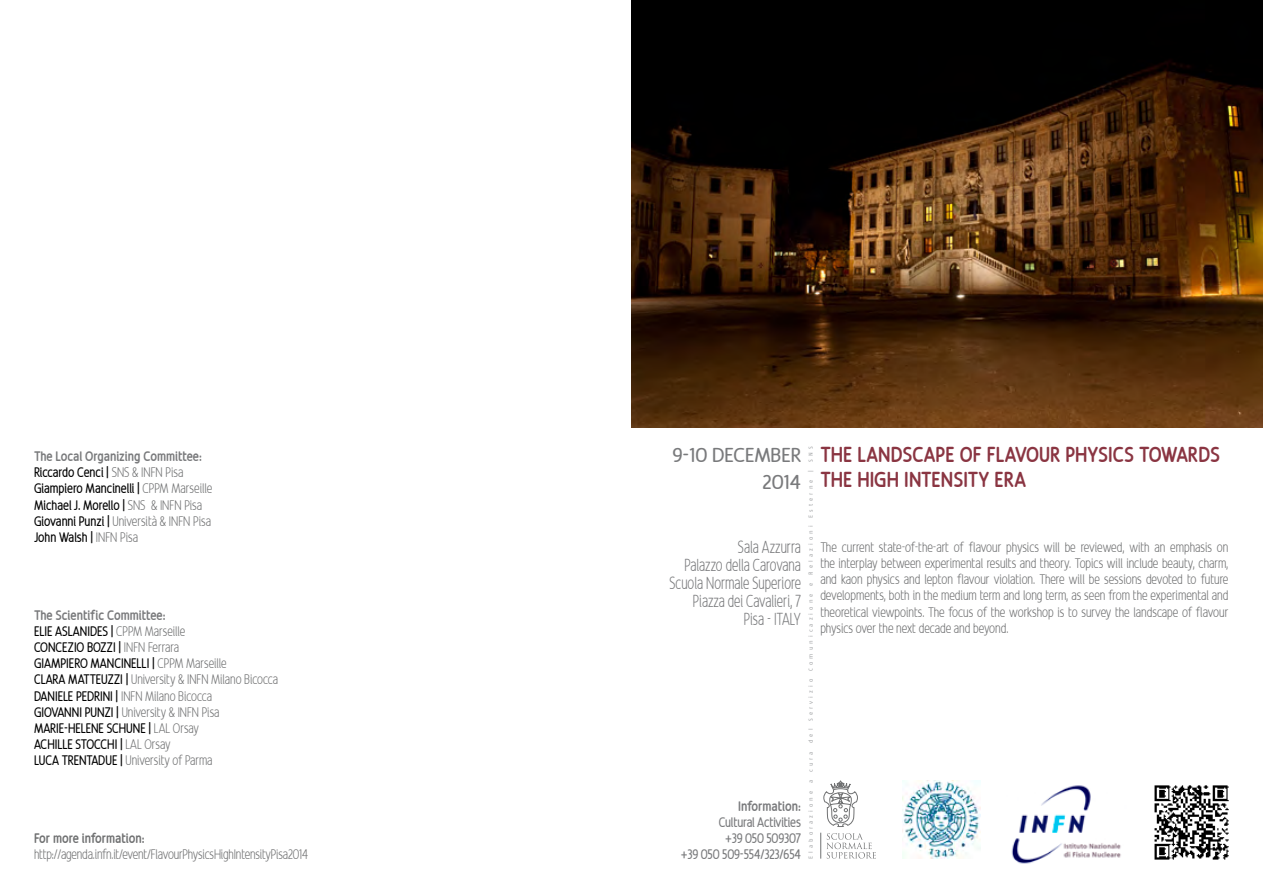
<style>
.page{position:relative;width:1263px;height:893px;background:#fff}
.page>*{position:absolute;margin:0;border:0;box-sizing:border-box;transform-origin:0 0}
.t1{font:700 21.15px/24.6px "Revalo Modern";color:#8a3542}
.t2{font:19.65px/27.5px "Revalo Modern";color:#797a7c;text-align:right;scale:1.19 1}
.t3{font:300 16.95px/18px "Revalo Modern";color:#797a7c;text-align:right;scale:.9 1}
.t4{font:300 13.5px/16.2px "Revalo Modern";letter-spacing:-.01em;color:#707172;text-align:justify}
.t5{font:13.5px/16.2px "Revalo Modern";color:#000}
.t6{font:13.5px/16.2px "Revalo Modern";letter-spacing:-.01em;color:#797a7c;text-align:right}
.t7{font:700 13.5px "Revalo Modern";color:#707172}
.t8{font:700 13.5px "Revalo Modern";color:#797a7c}
.t9{font:5.85px "Fago No";letter-spacing:.51em;color:#a4a6a8}
.s1{font-weight:700;color:#797a7c}
.s2{font-weight:300;color:#707172}
</style>
<div class="page">
<svg style="left:820px;top:833px;width:56px;height:26px"></svg>
<svg style="left:823px;top:781px;width:35px;height:46px"></svg>
<img style="left:902px;top:780px;width:78px;height:79px">
<img style="left:1011px;top:785px;width:110px;height:79px">
<img style="left:631px;top:0;width:632px;height:427px">
<img style="left:1154px;top:785px;width:74px;height:75px">
<p class="t5" style="left:34px;top:447px;width:180px"><span class="s1">The Local Organizing Committee:<br></span>Riccardo Cenci | <span class="s2">SNS &amp; INFN Pisa<br></span>Giampiero Mancinelli | <span class="s2">CPPM Marseille<br></span>Michael J. Morello | <span class="s2">SNS &amp; INFN Pisa<br></span>Giovanni Punzi | <span class="s2">Università &amp; INFN Pisa<br></span>John Walsh | <span class="s2">INFN Pisa</span></p>
<p class="t5" style="left:34px;top:606px;width:245px"><span class="s1">The Scientific Committee:<br></span>ELIE ASLANIDES | <span class="s2">CPPM Marseille<br></span>CONCEZIO BOZZI | <span class="s2">INFN Ferrara<br></span>GIAMPIERO MANCINELLI | <span class="s2">CPPM Marseille<br></span>CLARA MATTEUZZI | <span class="s2">University &amp; INFN Milano Bicocca </span>DANIELE PEDRINI | <span class="s2">INFN Milano Bicocca<br></span>GIOVANNI PUNZI | <span class="s2">University &amp; INFN Pisa </span>MARIE-HELENE SCHUNE | <span class="s2">LAL Orsay<br></span>ACHILLE STOCCHI | <span class="s2">LAL Orsay<br></span>LUCA TRENTADUE | <span class="s2">University of Parma</span></p>
<p class="t7" style="left:34px;top:828px;width:112px">For more information:</p>
<p class="t4" style="left:34px;top:845px;width:276px">http://agenda.infn.it/event/FlavourPhysicsHighIntensityPisa2014</p>
<h1 class="t1" style="left:820px;top:441px;width:401px">THE LANDSCAPE OF FLAVOUR PHYSICS TOWARDS<br>THE HIGH INTENSITY ERA</h1>
<p class="t9" style="left:807px;top:462px;width:17px;rotate:-90deg">SNS</p>
<h2 class="t2" style="left:672px;top:440px;width:109px">9-10 DECEMBER<br>2014</h2>
<p class="t9" style="left:807px;top:517px;width:39px;rotate:-90deg">Esterne</p>
<p class="t9" style="left:807px;top:574px;width:51px;rotate:-90deg">Relazioni</p>
<p class="t3" style="left:669px;top:537px;width:148px">Sala Azzurra<br>Palazzo della Carovana<br>Scuola Normale Superiore<br>Piazza dei Cavalieri, 7<br>Pisa - ITALY</p>
<p class="t4" style="left:820px;top:538px;width:410px">The current state-of-the-art of flavour physics will be reviewed, with an emphasis on the interplay between experimental results and theory. Topics will include beauty, charm, and kaon physics and lepton flavour violation. There will be sessions devoted to future developments, both in the medium term and long term, as seen from the experimental and theoretical viewpoints. The focus of the workshop is to survey the landscape of flavour physics over the next decade and beyond.</p>
<p class="t9" style="left:807px;top:586px;width:5px;rotate:-90deg">e</p>
<p class="t9" style="left:807px;top:671px;width:79px;rotate:-90deg">Comunicazione</p>
<p class="t9" style="left:807px;top:721px;width:44px;rotate:-90deg">Servizio</p>
<p class="t9" style="left:807px;top:743px;width:16px;rotate:-90deg">del</p>
<p class="t9" style="left:807px;top:772px;width:22px;rotate:-90deg">cura</p>
<p class="t9" style="left:807px;top:783px;width:5px;rotate:-90deg">a</p>
<p class="t9" style="left:807px;top:859px;width:70px;rotate:-90deg">Elaborazione</p>
<p class="t8" style="left:738px;top:796px;width:64px">Information:</p>
<p class="t6" style="left:681px;top:813px;width:122px">Cultural Activities<br>+39 050 509307<br>+39 050 509-554/323/654</p>
</div>
